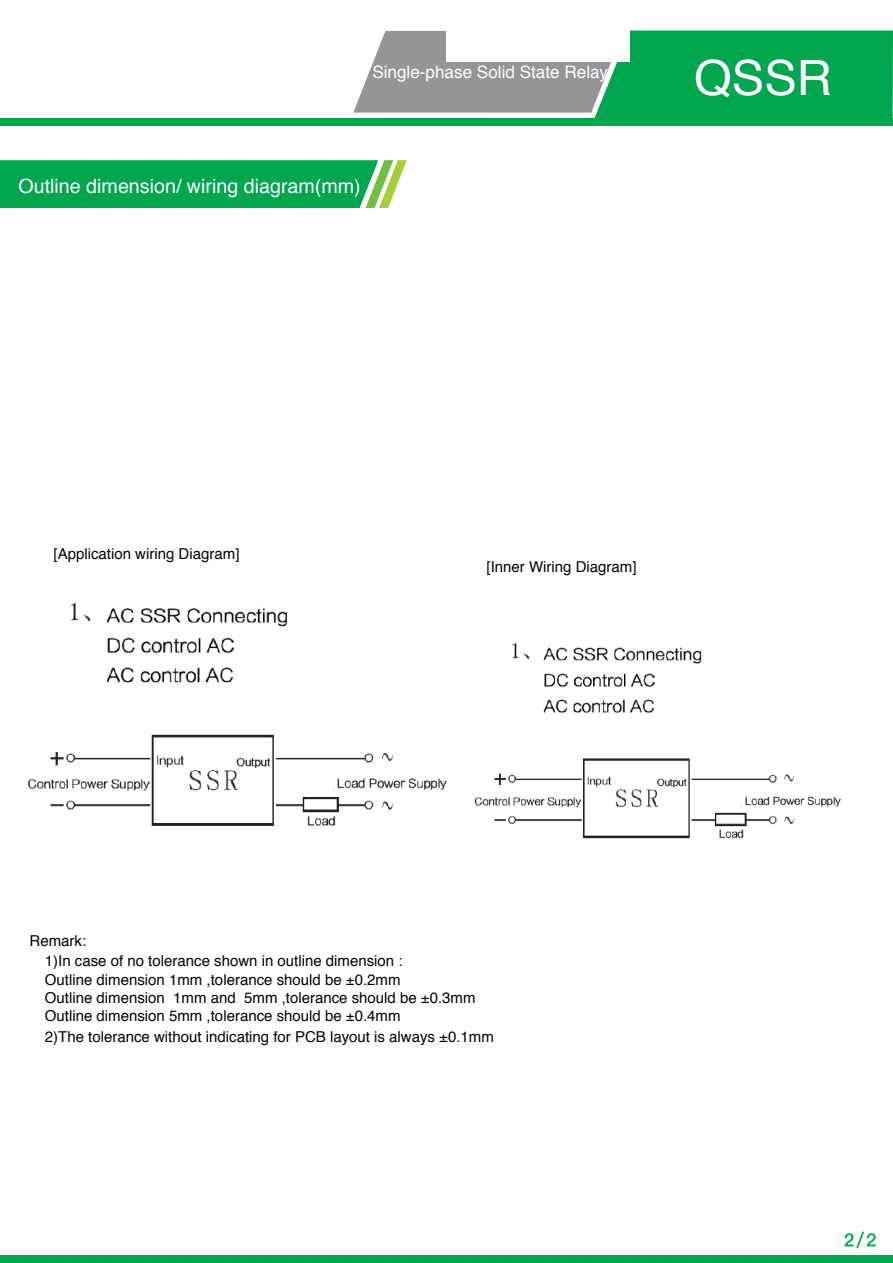
<style>
.page{position:relative;width:893px;height:1263px;background:#fff}
.page>*{position:absolute;margin:0;border:0;box-sizing:border-box;transform-origin:0 0}
.t1{font:48.6px "Helvetica";color:#fff}
.t2{font:19.65px "Helvetica";color:#fff}
.t3{font:17.1px "Helvetica";color:#fff}
.t4{font:15px/19.6px "Helvetica";color:#040503}
</style>
<div class="page">
<svg style="left:845px;top:1231px;width:31px;height:17px"></svg>
<div style="left:0;top:1255px;width:893px;height:8px;background:#00a54f"></div>
<svg style="left:0;top:160px;width:407px;height:48px;background:#13ab57"></svg>
<div style="left:0;top:118px;width:893px;height:7px;background:#00a54f"></div>
<img style="left:28px;top:602px;width:419px;height:225px">
<img style="left:474px;top:642px;width:367px;height:197px">
<svg style="left:353px;top:31px;width:540px;height:87px;background:#44a574"></svg>
<div style="left:446px;top:29px;width:184px;height:33px;background:#fff"></div>
<p class="t3" style="left:372px;top:59px;width:237px">Single-phase Solid State Relay</p>
<h1 class="t1" style="left:694px;top:40px;width:139px">QSSR</h1>
<h2 class="t2" style="left:18px;top:171px;width:344px">Outline dimension/ wiring diagram(mm)</h2>
<p class="t4" style="left:54px;top:544px;width:187px">[Application wiring Diagram]</p>
<p class="t4" style="left:487px;top:557px;width:152px">[Inner Wiring Diagram]</p>
<p class="t4" style="left:45px;top:931px;width:359px;text-indent:-15px">Remark:<br>1)In case of no tolerance shown in outline dimension :<br>Outline dimension 1mm ,tolerance should be ±0.2mm</p>
<p class="t4" style="left:45px;top:989px;width:432px;line-height:18px">Outline dimension 1mm and 5mm ,tolerance should be ±0.3mm<br>Outline dimension 5mm ,tolerance should be ±0.4mm</p>
<p class="t4" style="left:45px;top:1027px;width:450px">2)The tolerance without indicating for PCB layout is always ±0.1mm</p>
</div>
